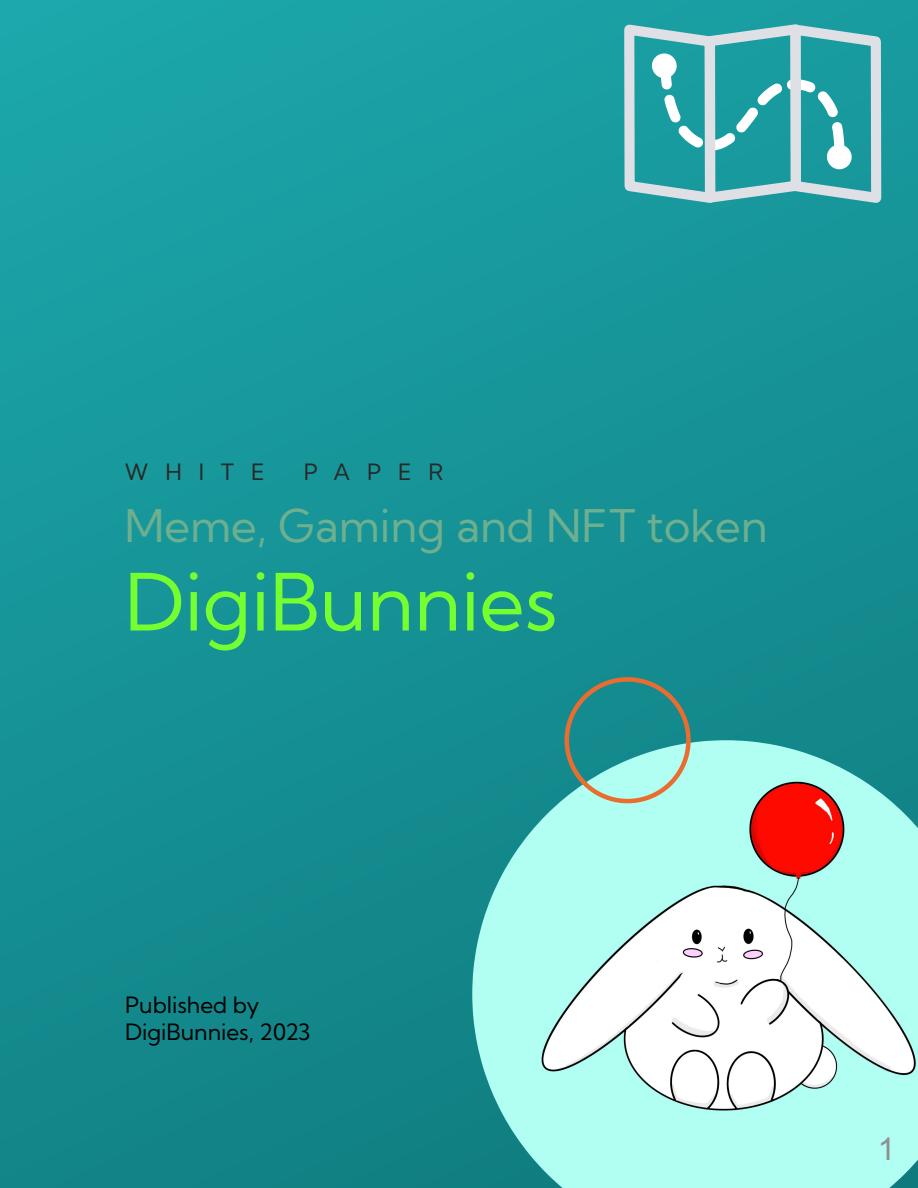
<style>
.page{position:relative;width:918px;height:1188px;background:#fff}
.page>*{position:absolute;margin:0;border:0;box-sizing:border-box;transform-origin:0 0}
.t1{font:78.75px "Kumbh Sans";color:#75ff30}
.t2{font:45px "Kumbh Sans";color:#6eaf90}
.t3{font:31.5px "Arial";color:#8f8f8f}
.t4{font:22.5px/27px "Kumbh Sans";color:#000}
.t5{font:22.5px "Kumbh Sans";letter-spacing:.75em;color:#292929}
</style>
<div class="page">
<div style="left:0;top:0;width:918px;height:1188px;background:linear-gradient(to bottom,#1ba2a6,#118285)"></div>
<img style="left:472px;top:740px;width:446px;height:448px">
<svg style="left:565px;top:677px;width:126px;height:126px;background:#55a69e"></svg>
<svg style="left:619px;top:19px;width:267px;height:179px;background:#54b1b5"></svg>
<p class="t5" style="left:125px;top:458px;width:141px">WHITE</p>
<p class="t5" style="left:304px;top:458px;width:141px">PAPER</p>
<h2 class="t2" style="left:125px;top:498px;width:645px">Meme, Gaming and NFT token</h2>
<h1 class="t1" style="left:125px;top:553px;width:435px">DigiBunnies</h1>
<p class="t4" style="left:125px;top:991px;width:187px">Published by<br>DigiBunnies, 2023</p>
<h3 class="t3" style="left:878px;top:1131px;width:19px">1</h3>
</div>
